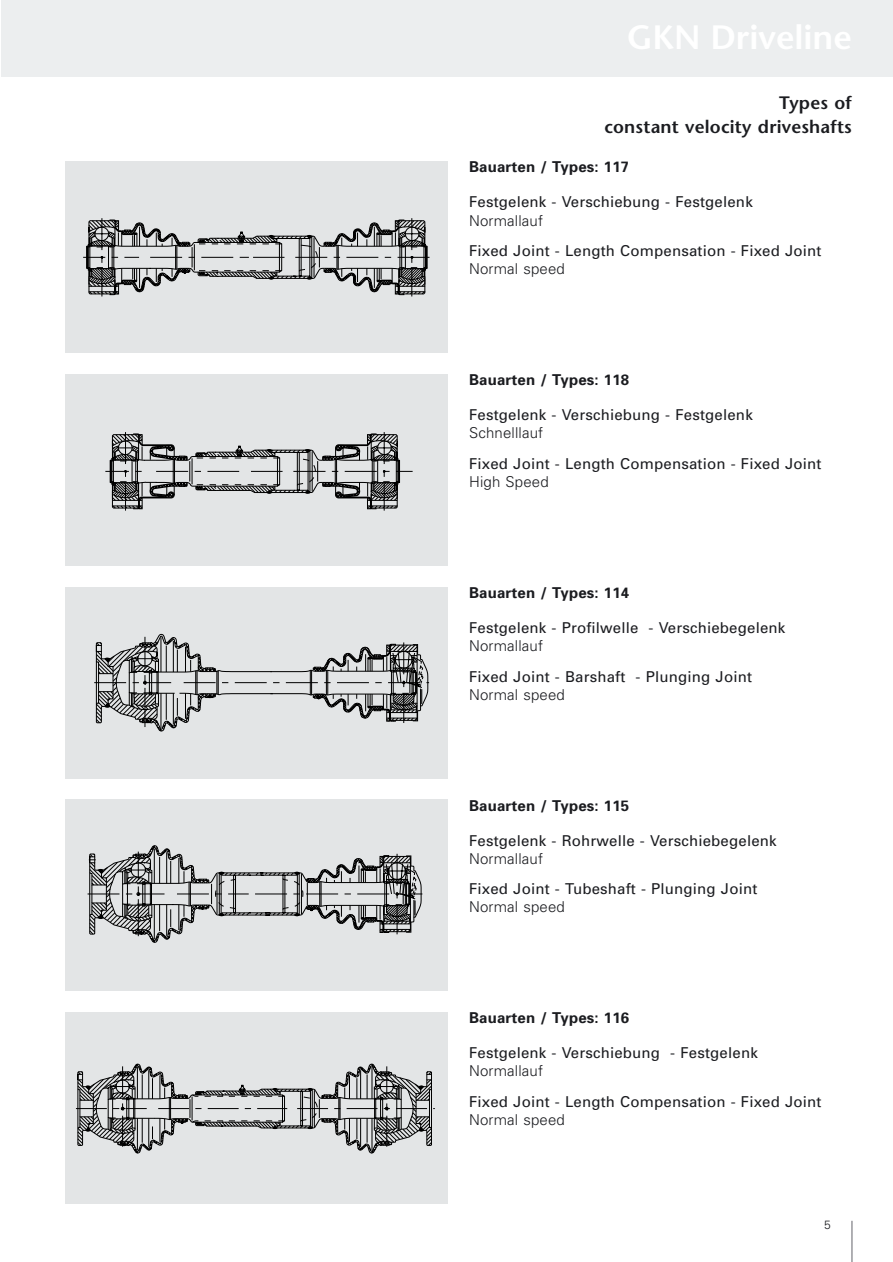
<style>
.page{position:relative;width:893px;height:1262px;background:#fff}
.page>*{position:absolute;margin:0;border:0;box-sizing:border-box;transform-origin:0 0}
.t1{font:600 18px/24px "Stone Sans";letter-spacing:.01em;color:#1b1c20;text-align:right}
.t2{font:15px "Univers";letter-spacing:.01em;color:#1b1c20}
.t3{font:300 15px "Univers";letter-spacing:.01em;color:#1b1c20}
.t4{font:700 15px "Univers";letter-spacing:.01em;color:#1b1c20}
.t5{font:300 12px "Univers";color:#1b1c20}
</style>
<div class="page">
<hr style="left:851px;top:1220px;width:1px;height:42px;background:#97979b">
<div style="left:1px;top:0;width:891px;height:77px;background:#eceeef"></div>
<div style="left:65px;top:162px;width:383px;height:191px;background:#e3e5e6"></div>
<hr style="left:397px;top:257px;width:32px;height:1px;background:#000">
<svg style="left:83px;top:218px;width:345px;height:79px"></svg>
<div style="left:65px;top:374px;width:383px;height:192px;background:#e3e5e6"></div>
<svg style="left:105px;top:432px;width:307px;height:79px"></svg>
<div style="left:65px;top:587px;width:383px;height:191px;background:#e3e5e6"></div>
<hr style="left:94px;top:682px;width:32px;height:1px;background:#000">
<svg style="left:95px;top:633px;width:334px;height:99px"></svg>
<div style="left:65px;top:799px;width:383px;height:192px;background:#e3e5e6"></div>
<svg style="left:88px;top:845px;width:334px;height:98px"></svg>
<div style="left:65px;top:1012px;width:383px;height:191px;background:#e3e5e6"></div>
<svg style="left:76px;top:1063px;width:359px;height:91px"></svg>
<p class="t1" style="left:604px;top:93px;width:249px">Types of<br>constant velocity driveshafts</p>
<p class="t4" style="left:469px;top:162px;width:162px">Bauarten / Types: 117</p>
<p class="t2" style="left:469px;top:197px;width:285px">Festgelenk - Verschiebung - Festgelenk</p>
<p class="t3" style="left:469px;top:215px;width:75px">Normallauf</p>
<p class="t2" style="left:469px;top:245px;width:354px">Fixed Joint - Length Compensation - Fixed Joint</p>
<p class="t3" style="left:469px;top:263px;width:97px">Normal speed</p>
<p class="t4" style="left:469px;top:374px;width:162px">Bauarten / Types: 118</p>
<p class="t2" style="left:469px;top:409px;width:285px">Festgelenk - Verschiebung - Festgelenk</p>
<p class="t3" style="left:469px;top:427px;width:76px">Schnelllauf</p>
<p class="t2" style="left:469px;top:458px;width:354px">Fixed Joint - Length Compensation - Fixed Joint</p>
<p class="t3" style="left:469px;top:476px;width:81px">High Speed</p>
<p class="t4" style="left:469px;top:587px;width:162px">Bauarten / Types: 114</p>
<p class="t2" style="left:469px;top:622px;width:318px">Festgelenk - Profilwelle - Verschiebegelenk</p>
<p class="t3" style="left:469px;top:640px;width:75px">Normallauf</p>
<p class="t2" style="left:469px;top:671px;width:284px">Fixed Joint - Barshaft - Plunging Joint</p>
<p class="t3" style="left:469px;top:689px;width:97px">Normal speed</p>
<p class="t4" style="left:469px;top:799px;width:162px">Bauarten / Types: 115</p>
<p class="t2" style="left:469px;top:834px;width:309px">Festgelenk - Rohrwelle - Verschiebegelenk</p>
<p class="t3" style="left:469px;top:852px;width:75px">Normallauf</p>
<p class="t2" style="left:469px;top:883px;width:290px">Fixed Joint - Tubeshaft - Plunging Joint</p>
<p class="t3" style="left:469px;top:901px;width:97px">Normal speed</p>
<p class="t4" style="left:469px;top:1012px;width:162px">Bauarten / Types: 116</p>
<p class="t2" style="left:469px;top:1047px;width:290px">Festgelenk - Verschiebung - Festgelenk</p>
<p class="t3" style="left:469px;top:1065px;width:75px">Normallauf</p>
<p class="t2" style="left:469px;top:1096px;width:354px">Fixed Joint - Length Compensation - Fixed Joint</p>
<p class="t3" style="left:469px;top:1114px;width:97px">Normal speed</p>
<p class="t5" style="left:824px;top:1220px;width:8px">5</p>
</div>
